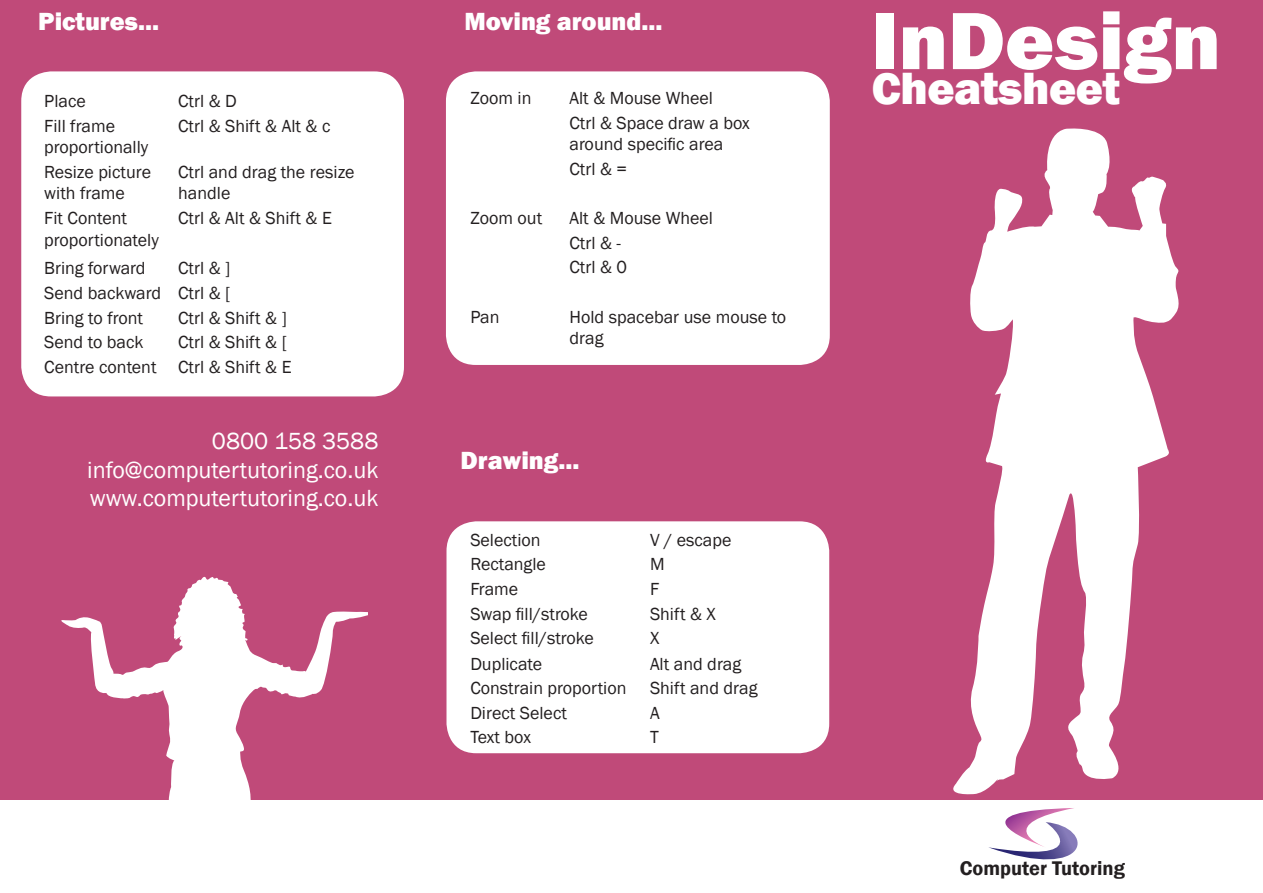
<style>
.page{position:relative;width:1263px;height:893px;background:#c04a79}
.page>*{position:absolute;margin:0;border:0;box-sizing:border-box;transform-origin:0 0}
.Heading{font:800 84px "Franklin Gothic";color:#fff}
.Heading-2{font:800 46.5px "Franklin Gothic";letter-spacing:-.01em;color:#fff}
.Heading-3{font:800 25.5px "Franklin Gothic";color:#fff}
.t1{font:24px "Franklin Gothic";color:#fff}
.t2{font:600 20.4px "Franklin Gothic";color:#231f20}
.t3{font:18px/21.6px "Franklin Gothic";color:#231f20}
</style>
<div class="page">
<div style="left:446px;top:521px;width:383px;height:232px;background:#fff;border-radius:30px"></div>
<div style="left:21px;top:71px;width:383px;height:325px;background:#fff;border-radius:30px"></div>
<div style="left:446px;top:71px;width:384px;height:294px;background:#fff;border-radius:30px"></div>
<svg style="left:953px;top:128px;width:226px;height:667px;fill:#fff"></svg>
<div style="left:0;top:801px;width:1263px;height:92px;background:#fff"></div>
<svg style="left:989px;top:808px;width:89px;height:52px"></svg>
<svg style="left:56px;top:576px;width:312px;height:225px"></svg>
<p class="Heading-3" style="left:38px;top:4px;width:122px">Pictures...</p>
<p class="Heading-3" style="left:464px;top:4px;width:200px">Moving around...</p>
<p class="t3" style="left:44px;top:91px;width:43px">Place</p>
<p class="t3" style="left:178px;top:91px;width:60px">Ctrl &amp; D</p>
<p class="t3" style="left:44px;top:115px;width:106px">Fill frame proportionally</p>
<p class="t3" style="left:178px;top:115px;width:154px">Ctrl &amp; Shift &amp; Alt &amp; c</p>
<p class="t3" style="left:44px;top:161px;width:108px">Resize picture with frame</p>
<p class="t3" style="left:178px;top:161px;width:178px">Ctrl and drag the resize handle</p>
<p class="t3" style="left:44px;top:208px;width:116px">Fit Content proportionately</p>
<p class="t3" style="left:178px;top:208px;width:155px">Ctrl &amp; Alt &amp; Shift &amp; E</p>
<p class="t3" style="left:44px;top:258px;width:103px">Bring forward</p>
<p class="t3" style="left:178px;top:258px;width:54px">Ctrl &amp; ]</p>
<p class="t3" style="left:44px;top:283px;width:118px">Send backward</p>
<p class="t3" style="left:178px;top:283px;width:54px">Ctrl &amp; [</p>
<p class="t3" style="left:44px;top:307px;width:100px">Bring to front</p>
<p class="t3" style="left:178px;top:307px;width:110px">Ctrl &amp; Shift &amp; ]</p>
<p class="t3" style="left:44px;top:332px;width:101px">Send to back</p>
<p class="t3" style="left:178px;top:332px;width:110px">Ctrl &amp; Shift &amp; [</p>
<p class="t3" style="left:44px;top:356px;width:114px">Centre content</p>
<p class="t3" style="left:178px;top:356px;width:115px">Ctrl &amp; Shift &amp; E</p>
<p class="t1" style="left:212px;top:426px;width:168px">0800 158 3588</p>
<p class="t1" style="left:87px;top:455px;width:293px">info@computertutoring.co.uk</p>
<p class="t1" style="left:90px;top:483px;width:290px">www.computertutoring.co.uk</p>
<p class="t3" style="left:470px;top:88px;width:63px">Zoom in</p>
<p class="t3" style="left:569px;top:88px;width:145px">Alt &amp; Mouse Wheel</p>
<p class="t3" style="left:569px;top:112px;width:182px">Ctrl &amp; Space draw a box around specific area</p>
<p class="t3" style="left:569px;top:159px;width:59px">Ctrl &amp; =</p>
<p class="t3" style="left:470px;top:208px;width:73px">Zoom out</p>
<p class="t3" style="left:569px;top:208px;width:145px">Alt &amp; Mouse Wheel</p>
<p class="t3" style="left:569px;top:232px;width:53px">Ctrl &amp; -</p>
<p class="t3" style="left:569px;top:257px;width:59px">Ctrl &amp; 0</p>
<p class="t3" style="left:470px;top:306px;width:31px">Pan</p>
<p class="t3" style="left:569px;top:306px;width:218px">Hold spacebar use mouse to drag</p>
<p class="Heading-3" style="left:461px;top:444px;width:120px">Drawing...</p>
<p class="t3" style="left:470px;top:529px;width:72px">Selection</p>
<p class="t3" style="left:650px;top:529px;width:83px">V / escape</p>
<p class="t3" style="left:470px;top:554px;width:77px">Rectangle</p>
<p class="t3" style="left:650px;top:554px;width:16px">M</p>
<p class="t3" style="left:470px;top:578px;width:50px">Frame</p>
<p class="t3" style="left:650px;top:578px;width:11px">F</p>
<p class="t3" style="left:470px;top:603px;width:119px">Swap fill/stroke</p>
<p class="t3" style="left:650px;top:603px;width:67px">Shift &amp; X</p>
<p class="t3" style="left:470px;top:628px;width:125px">Select fill/stroke</p>
<p class="t3" style="left:650px;top:628px;width:11px">X</p>
<p class="t3" style="left:470px;top:653px;width:73px">Duplicate</p>
<p class="t3" style="left:650px;top:653px;width:93px">Alt and drag</p>
<p class="t3" style="left:470px;top:678px;width:158px">Constrain proportion</p>
<p class="t3" style="left:650px;top:678px;width:109px">Shift and drag</p>
<p class="t3" style="left:470px;top:702px;width:98px">Direct Select</p>
<p class="t3" style="left:650px;top:702px;width:11px">A</p>
<p class="t3" style="left:470px;top:727px;width:62px">Text box</p>
<p class="t3" style="left:650px;top:727px;width:10px">T</p>
<p class="Heading" style="left:872px;top:-13px;width:351px">InDesign</p>
<p class="Heading-2" style="left:872px;top:58px;width:250px">Cheatsheet</p>
<p class="t2" style="left:960px;top:855px;width:167px">Computer Tutoring</p>
</div>
